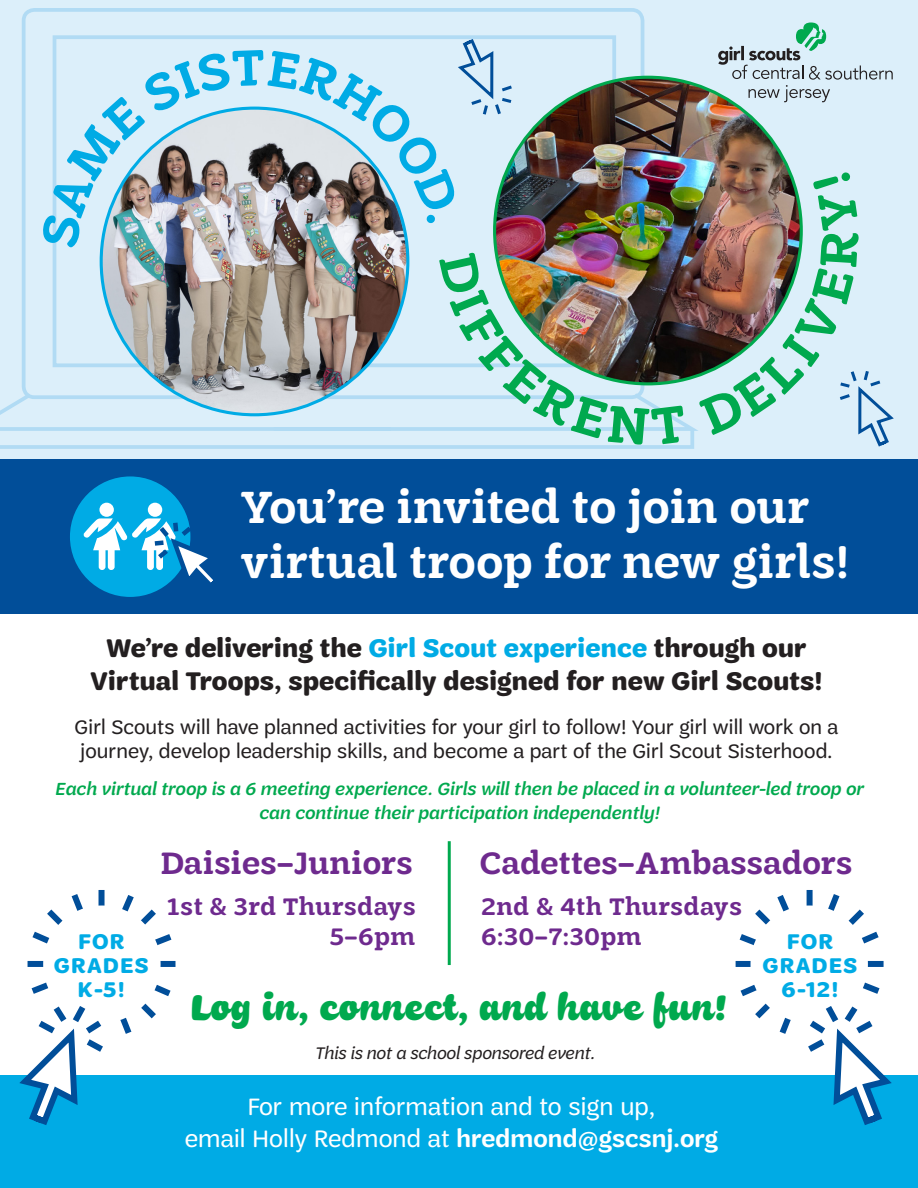
<style>
.page{position:relative;width:918px;height:1188px;background:#fff}
.page>*{position:absolute;margin:0;border:0;box-sizing:border-box;transform-origin:0 0}
.t1{font:600 48px/55.5px "Trefoil Slab";letter-spacing:.005em;color:#fff}
.t2{font:37.5px "Shortbread Script";letter-spacing:.01em;color:#00a94e}
.t3{font:600 33px "Trefoil Slab";letter-spacing:.01em;color:#6e2a8e}
.t4{font:700 27px/33px "Trefoil Sans";letter-spacing:.01em;color:#231f20;text-align:center}
.t5{font:25.5px/31.5px "Trefoil Sans";letter-spacing:.01em;color:#fff;text-align:center}
.t6{font:600 25.5px/30.6px "Trefoil Slab";letter-spacing:.03em;color:#6e2a8e;text-align:right}
.t7{font:22.5px "Trefoil DIY Solid";letter-spacing:-.02em;color:#00abe5}
.t8{font:21px/24px "Trefoil Sans";letter-spacing:.01em;color:#231f20}
.t9{font:italic 500 18.75px/24px "Trefoil Sans";letter-spacing:.01em;color:#00a94e;text-align:center}
.t10{font:italic 18px "Trefoil Sans";color:#231f20}
.s1{color:#00abe5}
.s2{font-weight:600}
</style>
<div class="page">
<div style="left:0;top:1075px;width:918px;height:113px;background:#00abe5"></div>
<div style="left:0;top:0;width:918px;height:522px;background:#dceffa"></div>
<div style="left:0;top:459px;width:918px;height:154px;background:#014e99"></div>
<svg style="left:735px;top:890px;width:157px;height:235px"></svg>
<div style="left:70px;top:476px;width:120px;height:121px;background:#00abe5;border-radius:50%"></div>
<div style="left:99px;top:503px;width:15px;height:14px;background:#fff;border-radius:50%"></div>
<div style="left:148px;top:503px;width:14px;height:14px;background:#fff;border-radius:50%"></div>
<svg style="left:83px;top:518px;width:130px;height:74px"></svg>
<hr style="left:448px;top:841px;width:3px;height:124px;background:#00a94e">
<svg style="left:19px;top:890px;width:157px;height:235px"></svg>
<img style="left:0;top:22px;width:894px;height:427px">
<p class="t1" style="left:240px;top:479px;width:610px">You’re invited to join our virtual troop for new girls!</p>
<p class="t4" style="left:91px;top:632px;width:733px">We’re delivering the <span class="s1">Girl Scout experience</span> through our<br>Virtual Troops, specifically designed for new Girl Scouts!</p>
<p class="t8" style="left:75px;top:715px;width:765px">Girl Scouts will have planned activities for your girl to follow! Your girl will work on a journey, develop leadership skills, and become a part of the Girl Scout Sisterhood.</p>
<p class="t9" style="left:55px;top:777px;width:810px">Each virtual troop is a 6 meeting experience. Girls will then be placed in a volunteer-led troop or can continue their participation independently!</p>
<p class="t7" style="left:78px;top:928px;width:50px">FOR</p>
<p class="t7" style="left:54px;top:952px;width:98px">GRADES</p>
<p class="t7" style="left:78px;top:976px;width:50px">K-5!</p>
<p class="t3" style="left:161px;top:845px;width:253px">Daisies–Juniors</p>
<p class="t3" style="left:480px;top:845px;width:374px">Cadettes–Ambassadors</p>
<p class="t6" style="left:167px;top:891px;width:250px">1st &amp; 3rd Thursdays<br>5–6pm</p>
<p class="t6" style="left:482px;top:891px;width:262px;text-align:left">2nd &amp; 4th Thursdays<br>6:30–7:30pm</p>
<p class="t2" style="left:191px;top:987px;width:537px">Log in, connect, and have fun!</p>
<p class="t10" style="left:315px;top:1043px;width:281px">This is not a school sponsored event.</p>
<p class="t5" style="left:185px;top:1091px;width:535px">For more information and to sign up,<br>email Holly Redmond at <span class="s2">hredmond@gscsnj.org</span></p>
<p class="t7" style="left:787px;top:928px;width:50px">FOR</p>
<p class="t7" style="left:763px;top:952px;width:98px">GRADES</p>
<p class="t7" style="left:782px;top:976px;width:60px">6-12!</p>
</div>
